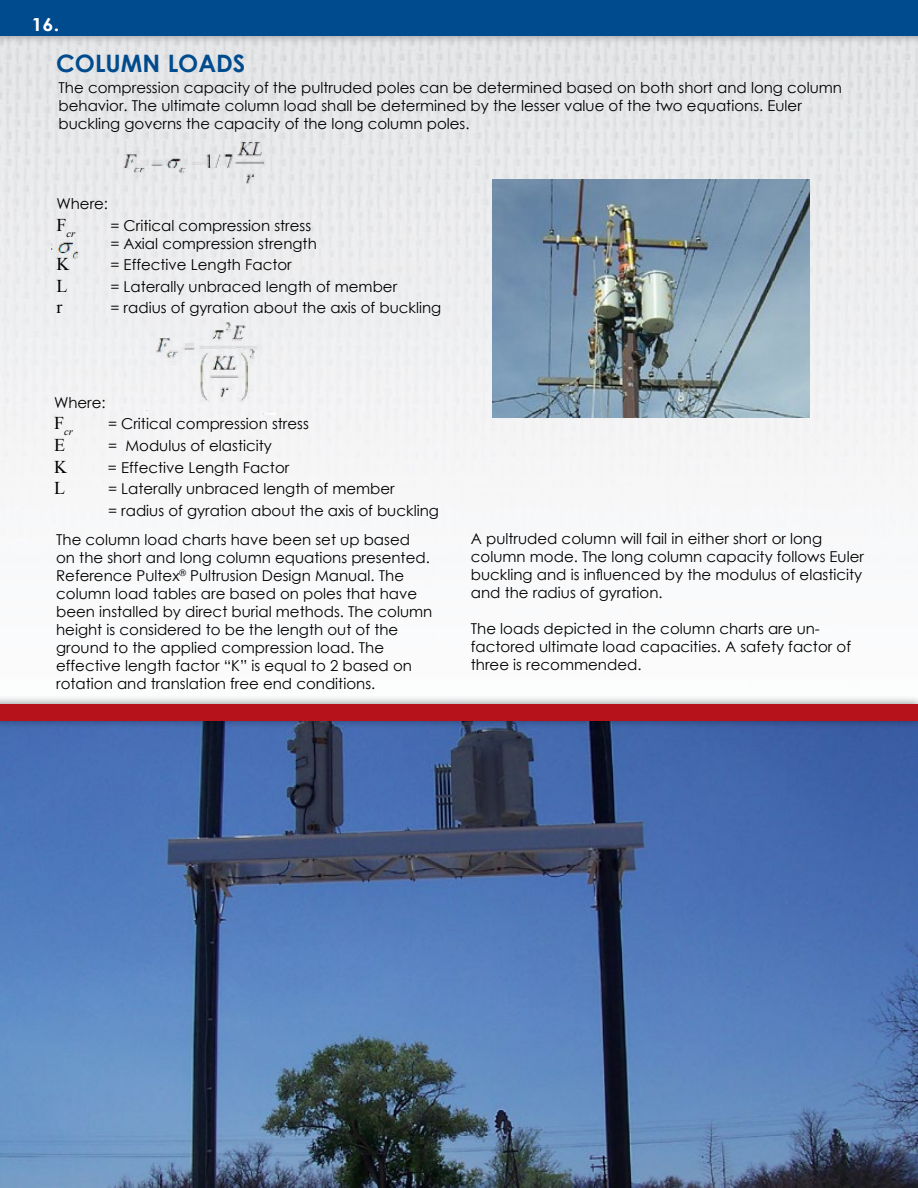
<style>
.page{position:relative;width:918px;height:1188px;background:#fff}
.page>*{position:absolute;margin:0;border:0;box-sizing:border-box;transform-origin:0 0}
.t1{font:700 24px "Century Gothic";color:#004b8d}
.t2{font:18px "Times New Roman";color:#000}
.t3{font:700 18px "Century Gothic";color:#fff;scale:1.1 1}
.t4{font:15px/18px "Century Gothic";color:#000}
.t5{font:italic 10.5px "Times New Roman";color:#000}
</style>
<div class="page">
<img style="left:0;top:44px;width:918px;height:476px">
<div style="left:0;top:0;width:918px;height:44px;background:#000;opacity:.41"></div>
<div style="left:0;top:0;width:918px;height:36px;background:#004b8d"></div>
<img style="left:492px;top:179px;width:318px;height:238px">
<img style="left:0;top:729px;width:918px;height:459px">
<div style="left:0;top:695px;width:918px;height:34px;background:#000;opacity:.41"></div>
<div style="left:0;top:704px;width:918px;height:16px;background:#b5121b"></div>
<img style="left:52px;top:203px;width:26px;height:55px">
<img style="left:114px;top:124px;width:156px;height:71px">
<img style="left:147px;top:321px;width:129px;height:93px">
<p class="t3" style="left:32px;top:13px;width:27px">16.</p>
<h1 class="t1" style="left:56px;top:48px;width:191px">COLUMN LOADS</h1>
<p class="t4" style="left:59px;top:79px;width:785px">The compression capacity of the pultruded poles can be determined based on both short and long column behavior. The ultimate column load shall be determined by the lesser value of the two equations. Euler buckling governs the capacity of the long column poles.</p>
<p class="t4" style="left:56px;top:194px;width:53px">Where:</p>
<p class="t5" style="left:56px;top:227px;width:20px"><sup>F</sup>cr</p>
<p class="t4" style="left:110px;top:216px;width:208px">= Critical compression stress = Axial compression strength</p>
<p class="t2" style="left:56px;top:254px;width:14px">K</p>
<p class="t4" style="left:110px;top:255px;width:183px">= Effective Length Factor</p>
<p class="t2" style="left:56px;top:276px;width:12px">L</p>
<p class="t4" style="left:110px;top:277px;width:288px">= Laterally unbraced length of member</p>
<p class="t2" style="left:56px;top:297px;width:7px">r</p>
<p class="t4" style="left:110px;top:298px;width:332px">= radius of gyration about the axis of buckling</p>
<p class="t4" style="left:54px;top:393px;width:53px">Where:</p>
<p class="t5" style="left:54px;top:426px;width:20px"><sup>F</sup>cr</p>
<p class="t4" style="left:108px;top:414px;width:202px">= Critical compression stress</p>
<p class="t2" style="left:54px;top:435px;width:12px">E</p>
<p class="t4" style="left:108px;top:436px;width:165px">= Modulus of elasticity</p>
<p class="t2" style="left:54px;top:457px;width:14px">K</p>
<p class="t4" style="left:108px;top:458px;width:183px">= Effective Length Factor</p>
<p class="t2" style="left:54px;top:478px;width:12px">L</p>
<p class="t4" style="left:108px;top:477px;width:332px;line-height:21.6px">= Laterally unbraced length of member<br>= radius of gyration about the axis of buckling</p>
<p class="t4" style="left:56px;top:530px;width:378px">The column load charts have been set up based on the short and long column equations presented.<br>Reference Pultex<sup>®</sup> Pultrusion Design Manual. The column load tables are based on poles that have been installed by direct burial methods. The column height is considered to be the length out of the ground to the applied compression load. The effective length factor “K” is equal to 2 based on rotation and translation free end conditions.</p>
<p class="t4" style="left:471px;top:529px;width:395px">A pultruded column will fail in either short or long column mode. The long column capacity follows Euler buckling and is influenced by the modulus of elasticity and the radius of gyration.</p>
<p class="t4" style="left:471px;top:619px;width:382px">The loads depicted in the column charts are un&shy;factored ultimate load capacities. A safety factor of three is recommended.</p>
</div>
